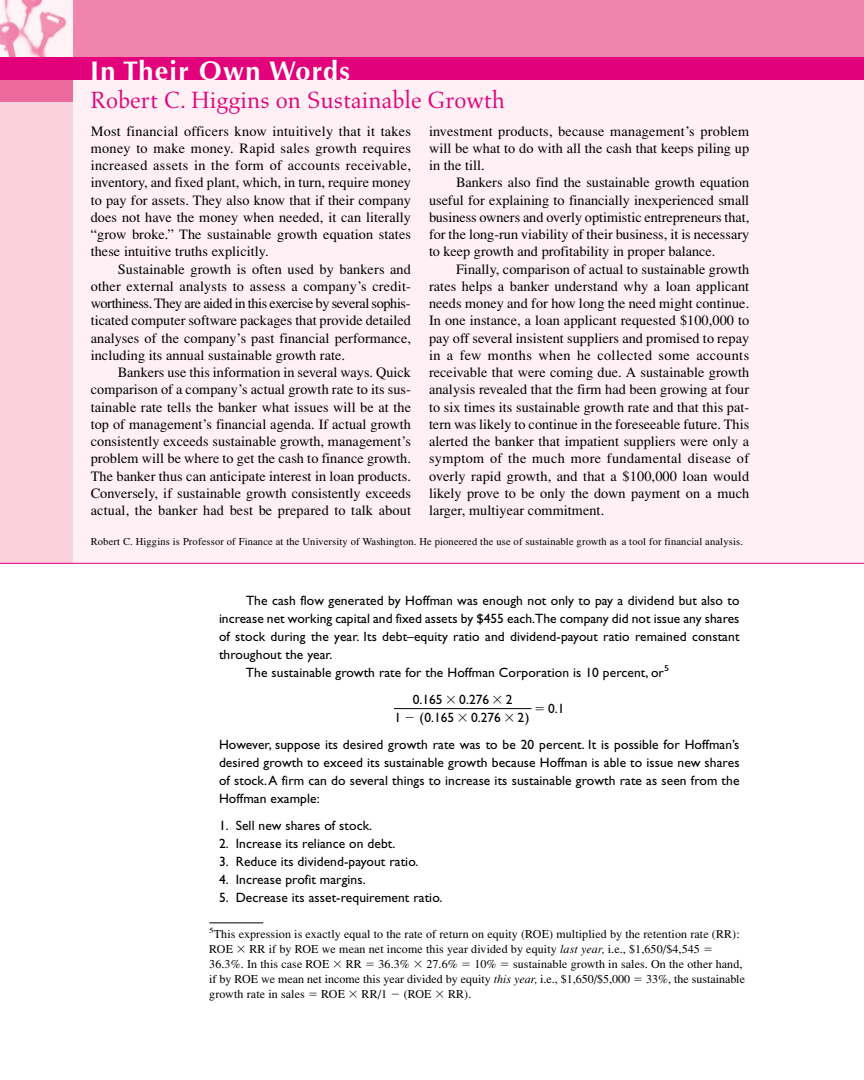
<style>
.page{position:relative;width:864px;height:1080px;background:#fff}
.page>*{position:absolute;margin:0;border:0;box-sizing:border-box;transform-origin:0 0}
.t1{font:700 27px "Optima";letter-spacing:.05em;color:#fff}
.t2{font:24px "Aldus";color:#e3007b}
.t3{font:14.25px/17.2px "Times";letter-spacing:.005em;color:#000;text-align:justify}
.t4{font:13.5px/18px "Gill Sans";letter-spacing:.005em;color:#000;text-align:justify}
.t5{font:12px/15px "Times";letter-spacing:.01em;color:#000}
.t6{font:10.5px "Times";letter-spacing:.015em;color:#000}
.s1{font-family:"Mathematical Pi One"}
.s2{font-style:italic}
</style>
<div class="page">
<hr style="left:394px;top:708px;width:137px;height:1px;background:#000">
<hr style="left:209px;top:922px;width:54px;height:1px;background:#000">
<div style="left:73px;top:80px;width:791px;height:483px;background:#fef0f4"></div>
<div style="left:0;top:102px;width:73px;height:461px;background:#fad2de"></div>
<div style="left:73px;top:0;width:791px;height:57px;background:#f184ac"></div>
<div style="left:0;top:80px;width:73px;height:22px;background:#ec6a9e"></div>
<div style="left:0;top:57px;width:864px;height:23px;background:#e3007b"></div>
<img style="left:0;top:0;width:73px;height:57px">
<hr style="left:0;top:563px;width:864px;height:1px;background:#e3007b">
<h1 class="t1" style="left:90px;top:59px;width:262px">In Their Own Words</h1>
<h2 class="t2" style="left:90px;top:90px;width:417px">Robert C. Higgins on Sustainable Growth</h2>
<p class="t3" style="left:91px;top:124px;width:322px">Most financial officers know intuitively that it takes money to make money. Rapid sales growth requires increased assets in the form of accounts receivable, inventory, and fixed plant, which, in turn, require money to pay for assets. They also know that if their company does not have the money when needed, it can literally “grow broke.” The sustainable growth equation states these intuitive truths explicitly.</p>
<p class="t3" style="left:91px;top:262px;width:322px;text-indent:27px">Sustainable growth is often used by bankers and other external analysts to assess a company’s credit&shy;worthiness. They are aided in this exercise by several sophis&shy;ticated computer software packages that provide detailed analyses of the company’s past financial performance, including its annual sustainable growth rate.</p>
<p class="t3" style="left:91px;top:365px;width:322px;text-indent:27px">Bankers use this information in several ways. Quick comparison of a company’s actual growth rate to its sus&shy;tainable rate tells the banker what issues will be at the top of management’s financial agenda. If actual growth consistently exceeds sustainable growth, management’s problem will be where to get the cash to finance growth.<br>The banker thus can anticipate interest in loan products.<br>Conversely, if sustainable growth consistently exceeds actual, the banker had best be prepared to talk about</p>
<p class="t3" style="left:429px;top:124px;width:322px">investment products, because management’s problem will be what to do with all the cash that keeps piling up in the till.</p>
<p class="t3" style="left:429px;top:175px;width:322px;text-indent:27px">Bankers also find the sustainable growth equation useful for explaining to financially inexperienced small business owners and overly optimistic entrepreneurs that, for the long-run viability of their business, it is necessary to keep growth and profitability in proper balance.</p>
<p class="t3" style="left:429px;top:262px;width:322px;text-indent:27px">Finally, comparison of actual to sustainable growth rates helps a banker understand why a loan applicant needs money and for how long the need might continue.<br>In one instance, a loan applicant requested $100,000 to pay off several insistent suppliers and promised to repay in a few months when he collected some accounts receivable that were coming due. A sustainable growth analysis revealed that the firm had been growing at four to six times its sustainable growth rate and that this pat&shy;tern was likely to continue in the foreseeable future. This alerted the banker that impatient suppliers were only a symptom of the much more fundamental disease of overly rapid growth, and that a $100,000 loan would likely prove to be only the down payment on a much larger, multiyear commitment.</p>
<p class="t6" style="left:91px;top:538px;width:654px">Robert C. Higgins is Professor of Finance at the University of Washington. He pioneered the use of sustainable growth as a tool for financial analysis.</p>
<p class="t4" style="left:246px;top:593px;width:495px">The cash flow generated by Hoffman was enough not only to pay a dividend but also to</p>
<p class="t4" style="left:219px;top:611px;width:522px">increase net working capital and fixed assets by $455 each.The company did not issue any shares</p>
<p class="t4" style="left:219px;top:629px;width:522px">of stock during the year. Its debt–equity ratio and dividend-payout ratio remained constant</p>
<p class="t4" style="left:219px;top:647px;width:115px">throughout the year.</p>
<p class="t4" style="left:246px;top:665px;width:425px">The sustainable growth rate for the Hoffman Corporation is 10 percent, or<sup>5</sup></p>
<p class="t4" style="left:413px;top:692px;width:101px">0.165 <span class="s1">-</span> 0.276 <span class="s1">-</span> 2</p>
<p class="t4" style="left:395px;top:710px;width:8px">1</p>
<p class="t4" style="left:419px;top:710px;width:112px">(0.165 <span class="s1">-</span> 0.276 <span class="s1">-</span> 2)</p>
<p class="t4" style="left:548px;top:701px;width:18px">0.1</p>
<p class="t4" style="left:219px;top:737px;width:522px">However, suppose its desired growth rate was to be 20 percent. It is possible for Hoffman’s desired growth to exceed its sustainable growth because Hoffman is able to issue new shares of stock.A firm can do several things to increase its sustainable growth rate as seen from the Hoffman example:</p>
<p class="t4" style="left:219px;top:818px;width:155px">1. Sell new shares of stock.</p>
<p class="t4" style="left:219px;top:836px;width:178px">2. Increase its reliance on debt.</p>
<p class="t4" style="left:219px;top:854px;width:201px">3. Reduce its dividend-payout ratio.</p>
<p class="t4" style="left:219px;top:872px;width:148px">4. Increase profit margins.</p>
<p class="t4" style="left:219px;top:890px;width:225px">5. Decrease its asset-requirement ratio.</p>
<p class="t5" style="left:209px;top:928px;width:532px"><sup>5</sup>This expression is exactly equal to the rate of return on equity (ROE) multiplied by the retention rate (RR):<br>ROE <span class="s1">-</span> RR if by ROE we mean net income this year divided by equity <span class="s2">last year,</span> i.e., $1,650/$4,545<br>36.3%. In this case ROE <span class="s1">-</span> RR</p>
<p class="t5" style="left:209px;top:958px;width:535px;text-indent:304px">sustainable growth in sales. On the other hand, if by ROE we mean net income this year divided by equity <span class="s2">this year,</span> i.e., $1,650/$5,000</p>
<p class="t5" style="left:378px;top:958px;width:81px">36.3% <span class="s1">-</span> 27.6%</p>
<p class="t5" style="left:474px;top:958px;width:24px">10%</p>
<p class="t5" style="left:646px;top:973px;width:100px">33%, the sustainable</p>
<p class="t5" style="left:209px;top:988px;width:97px">growth rate in sales</p>
<p class="t5" style="left:321px;top:988px;width:67px">ROE <span class="s1">-</span> RR/1</p>
<p class="t5" style="left:404px;top:988px;width:69px">(ROE <span class="s1">-</span> RR).</p>
</div>
